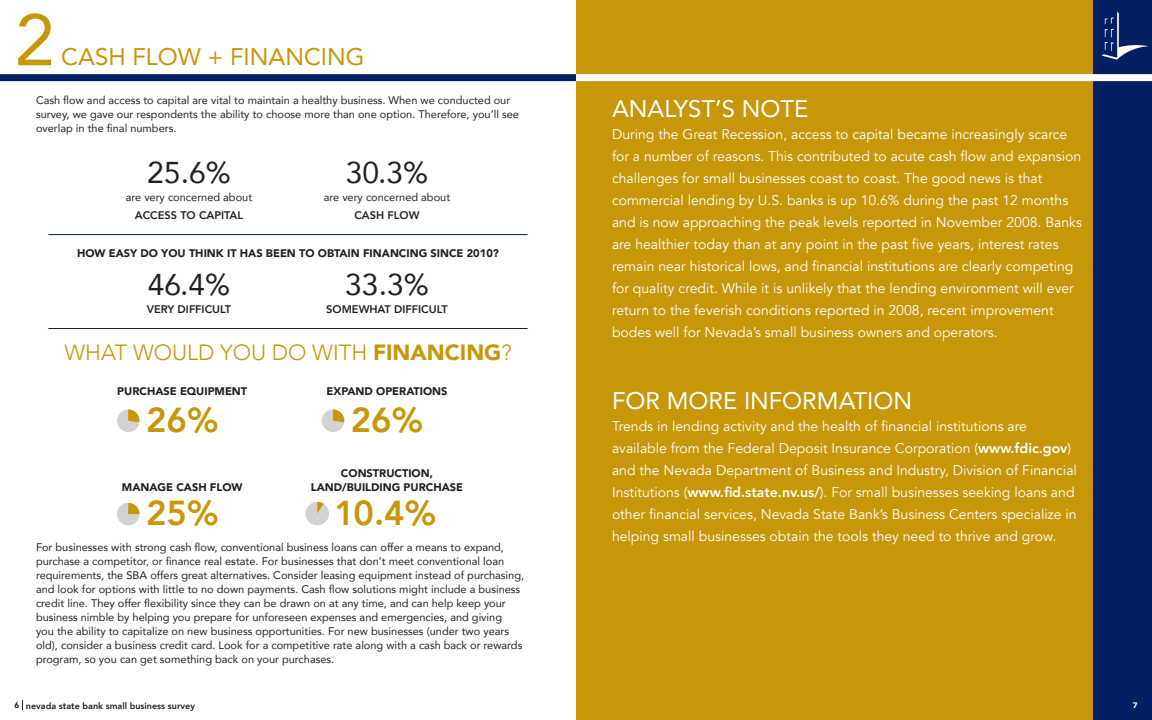
<style>
.page{position:relative;width:1152px;height:720px;background:#fff}
.page>*{position:absolute;margin:0;border:0;box-sizing:border-box;transform-origin:0 0}
.t1{font:72px "Avenir";color:#c89609}
.t2{font:800 34.6px "Avenir";color:#c89609}
.t3{font:30px "Avenir";color:#231f20}
.t4{font:24px "Avenir";color:#fff}
.t5{font:24px "Avenir";color:#c89609}
.t6{font:300 22px "Avenir";color:#c89609}
.t7{font:14px/22px "Avenir";color:#fff}
.t8{font:11px/14px "Avenir";color:#231f20}
.t9{font:900 11px/13.2px "Avenir";color:#231f20;text-align:center}
.t10{font:800 11px "Avenir";color:#231f20}
.t11{font:800 9px "Avenir";color:#231f20}
.t12{font:900 8px "Avenir";color:#fff}
.s1{font-weight:900}
.s2{font-weight:900;font-size:8px}
.s3{font-weight:800}
</style>
<div class="page">
<div style="left:576px;top:0;width:576px;height:720px;background:#c89609"></div>
<div style="left:1094px;top:0;width:58px;height:720px;background:#051f64"></div>
<hr style="left:48px;top:234px;width:480px;height:1px;background:#051f64">
<hr style="left:48px;top:328px;width:480px;height:1px;background:#051f64">
<div style="left:576px;top:74px;width:576px;height:7px;background:#fff"></div>
<div style="left:0;top:74px;width:576px;height:7px;background:#051f64"></div>
<svg style="left:305px;top:502px;width:24px;height:24px"></svg>
<div style="left:117px;top:503px;width:22px;height:22px;background:#d1d2d4;border-radius:50%"></div>
<svg style="left:128px;top:503px;width:12px;height:11px"></svg>
<div style="left:117px;top:409px;width:23px;height:23px;background:#d1d2d4;border-radius:50%"></div>
<svg style="left:128px;top:409px;width:12px;height:13px"></svg>
<div style="left:322px;top:409px;width:22px;height:23px;background:#d1d2d4;border-radius:50%"></div>
<svg style="left:333px;top:409px;width:12px;height:13px"></svg>
<svg style="left:1102px;top:11px;width:47px;height:49px"></svg>
<h1 class="t1" style="left:15px;top:-18px;width:42px">2</h1>
<h3 class="t5" style="left:61px;top:38px;width:305px">CASH FLOW + FINANCING</h3>
<p class="t8" style="left:36px;top:93px;width:485px">Cash flow and access to capital are vital to maintain a healthy business. When we conducted our survey, we gave our respondents the ability to choose more than one option. Therefore, you’ll see overlap in the final numbers.</p>
<h3 class="t3" style="left:147px;top:149px;width:85px">25.6%</h3>
<p class="t8" style="left:126px;top:190px;width:128px">are very concerned about</p>
<p class="t10" style="left:135px;top:207px;width:110px">ACCESS TO CAPITAL</p>
<h3 class="t3" style="left:346px;top:149px;width:84px">30.3%</h3>
<p class="t8" style="left:324px;top:190px;width:128px">are very concerned about</p>
<p class="t10" style="left:354px;top:207px;width:67px">CASH FLOW</p>
<p class="t9" style="left:77px;top:247px;width:423px">HOW EASY DO YOU THINK IT HAS BEEN TO OBTAIN FINANCING SINCE 2010?</p>
<h3 class="t3" style="left:148px;top:260px;width:84px">46.4%</h3>
<p class="t10" style="left:147px;top:301px;width:86px">VERY DIFFICULT</p>
<h3 class="t3" style="left:345px;top:260px;width:85px">33.3%</h3>
<p class="t10" style="left:326px;top:301px;width:123px">SOMEWHAT DIFFICULT</p>
<h3 class="t6" style="left:64px;top:339px;width:449px">WHAT WOULD YOU DO WITH <span class="s1">FINANCING</span>?</h3>
<p class="t9" style="left:117px;top:384px;width:131px">PURCHASE EQUIPMENT</p>
<p class="t9" style="left:327px;top:384px;width:122px">EXPAND OPERATIONS</p>
<h2 class="t2" style="left:146px;top:393px;width:74px">26%</h2>
<h2 class="t2" style="left:351px;top:393px;width:74px">26%</h2>
<p class="t9" style="left:122px;top:480px;width:122px">MANAGE CASH FLOW</p>
<p class="t9" style="left:311px;top:467px;width:154px">CONSTRUCTION,<br>LAND/BUILDING PURCHASE</p>
<h2 class="t2" style="left:146px;top:486px;width:74px">25%</h2>
<h2 class="t2" style="left:334px;top:486px;width:103px">10.4%</h2>
<p class="t8" style="left:36px;top:540px;width:490px">For businesses with strong cash flow, conventional business loans can offer a means to expand, purchase a competitor, or finance real estate. For businesses that don’t meet conventional loan requirements, the SBA offers great alternatives. Consider leasing equipment instead of purchasing, and look for options with little to no down payments. Cash flow solutions might include a business credit line. They offer flexibility since they can be drawn on at any time, and can help keep your business nimble by helping you prepare for unforeseen expenses and emergencies, and giving<br>you the ability to capitalize on new business opportunities. For new businesses (under two years old), consider a business credit card. Look for a competitive rate along with a cash back or rewards program, so you can get something back on your purchases.</p>
<p class="t11" style="left:15px;top:699px;width:182px"><span class="s2">6</span> nevada state bank small business survey</p>
<h3 class="t4" style="left:612px;top:89px;width:198px">ANALYST’S NOTE</h3>
<p class="t7" style="left:612px;top:123px;width:471px">During the Great Recession, access to capital became increasingly scarce for a number of reasons. This contributed to acute cash flow and expansion challenges for small businesses coast to coast. The good news is that commercial lending by U.S. banks is up 10.6% during the past 12 months and is now approaching the peak levels reported in November 2008. Banks are healthier today than at any point in the past five years, interest rates remain near historical lows, and financial institutions are clearly competing for quality credit. While it is unlikely that the lending environment will ever return to the feverish conditions reported in 2008, recent improvement bodes well for Nevada’s small business owners and operators.</p>
<h3 class="t4" style="left:612px;top:381px;width:302px">FOR MORE INFORMATION</h3>
<p class="t7" style="left:612px;top:415px;width:466px">Trends in lending activity and the health of financial institutions are available from the Federal Deposit Insurance Corporation (<span class="s3">www.fdic.gov</span>) and the Nevada Department of Business and Industry, Division of Financial Institutions (<span class="s3">www.fid.state.nv.us/</span>). For small businesses seeking loans and other financial services, Nevada State Bank’s Business Centers specialize in helping small businesses obtain the tools they need to thrive and grow.</p>
<p class="t12" style="left:1133px;top:699px;width:6px">7</p>
</div>
